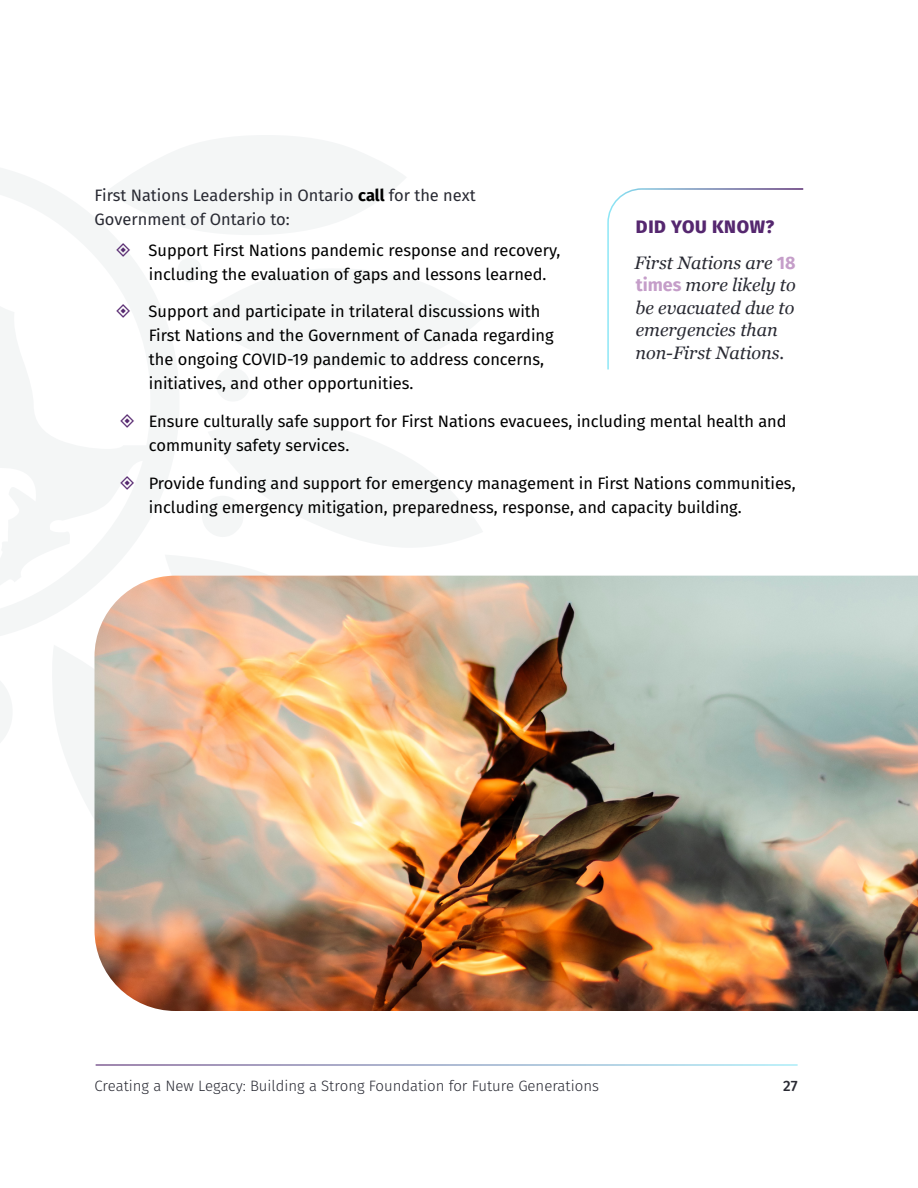
<style>
.page{position:relative;width:918px;height:1188px;background:#fff}
.page>*{position:absolute;margin:0;border:0;box-sizing:border-box;transform-origin:0 0}
.t1{font:italic 18px/22.5px "Georgia";color:#292a33}
.t2{font:800 18px "Fira Sans";letter-spacing:.035em;color:#55276f}
.t3{font:16.5px/24px "Fira Sans";color:#000}
.t4{font:16.5px/24px "Fira Sans";color:#292a33}
.t5{font:300 15px "Fira Sans";color:#292a33}
.t6{font:500 15px "Fira Sans";color:#292a33}
.s1{font-weight:700;color:#000}
.s2{font-family:"Fira Sans";font-weight:700;font-style:normal;color:#c59ec9}
</style>
<div class="page">
<svg style="left:157px;top:135px;width:249px;height:100px"></svg>
<svg style="left:0;top:681px;width:12px;height:61px"></svg>
<svg style="left:180px;top:258px;width:302px;height:143px"></svg>
<svg style="left:202px;top:421px;width:280px;height:126px"></svg>
<svg style="left:180px;top:556px;width:260px;height:20px"></svg>
<svg style="left:53px;top:646px;width:41px;height:171px;fill:#f4f6f6"></svg>
<svg style="left:0;top:160px;width:180px;height:476px"></svg>
<svg style="left:607px;top:188px;width:197px;height:182px"></svg>
<img style="left:94px;top:576px;width:824px;height:435px">
<svg style="left:117px;top:243px;width:13px;height:14px"></svg>
<svg style="left:117px;top:305px;width:13px;height:13px"></svg>
<svg style="left:121px;top:414px;width:13px;height:14px"></svg>
<svg style="left:121px;top:476px;width:13px;height:13px"></svg>
<p class="t4" style="left:95px;top:183px;width:383px">First Nations Leadership in Ontario <span class="s1">call</span> for the next<br>Government of Ontario to:</p>
<p class="t3" style="left:149px;top:238px;width:413px">Support First Nations pandemic response and recovery, including the evaluation of gaps and lessons learned.</p>
<p class="t3" style="left:149px;top:299px;width:407px">Support and participate in trilateral discussions with First Nations and the Government of Canada regarding the ongoing COVID-19 pandemic to address concerns, initiatives, and other opportunities.</p>
<p class="t3" style="left:149px;top:409px;width:639px">Ensure culturally safe support for First Nations evacuees, including mental health and community safety services.</p>
<p class="t3" style="left:149px;top:470px;width:648px">Provide funding and support for emergency management in First Nations communities, including emergency mitigation, preparedness, response, and capacity building.</p>
<p class="t2" style="left:636px;top:211px;width:140px">DID YOU KNOW?</p>
<p class="t1" style="left:635px;top:252px;width:163px">First Nations are <span class="s2">18 times</span> more likely to be evacuated due to emergencies than non-First Nations.</p>
<p class="t5" style="left:94px;top:1075px;width:506px">Creating a New Legacy: Building a Strong Foundation for Future Generations</p>
<p class="t6" style="left:783px;top:1074px;width:16px">27</p>
</div>
